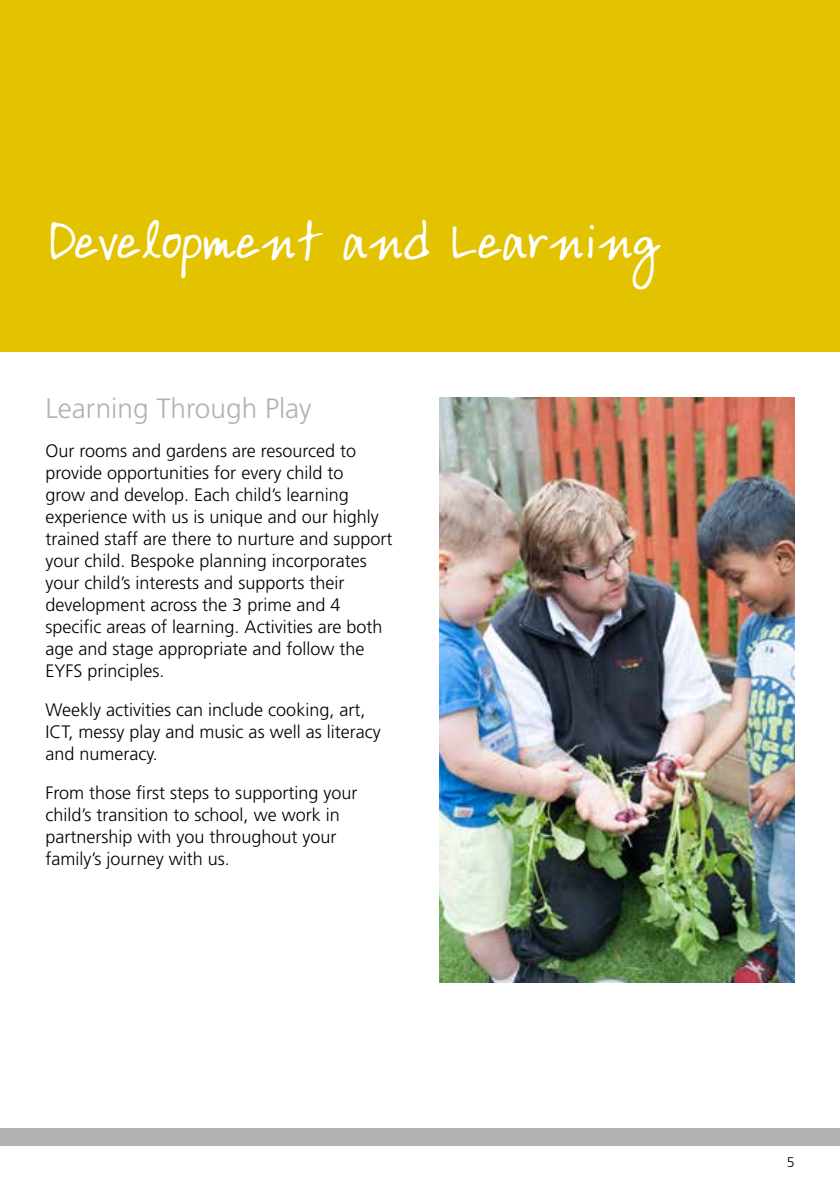
<style>
.page{position:relative;width:840px;height:1191px;background:#fff}
.page>*{position:absolute;margin:0;border:0;box-sizing:border-box;transform-origin:0 0}
.t1{font:48px "Lumpy";color:#fff}
.t2{font:300 28px "Frutiger";color:#b3b2b2}
.t3{font:300 18px/22px "Frutiger";color:#000}
.t4{font:300 14px "Frutiger";color:#000}
</style>
<div class="page">
<div style="left:0;top:0;width:839px;height:351px;background:#e3c300"></div>
<div style="left:0;top:1128px;width:839px;height:17px;background:#b3b2b2"></div>
<img style="left:439px;top:397px;width:355px;height:585px">
<h1 class="t1" style="left:45px;top:213px;width:616px">Development and Learning</h1>
<h2 class="t2" style="left:45px;top:392px;width:268px">Learning Through Play</h2>
<p class="t3" style="left:45px;top:440px;width:348px">Our rooms and gardens are resourced to provide opportunities for every child to<br>grow and develop. Each child’s learning experience with us is unique and our highly trained staff are there to nurture and support your child. Bespoke planning incorporates your child’s interests and supports their development across the 3 prime and 4 specific areas of learning. Activities are both age and stage appropriate and follow the EYFS principles.</p>
<p class="t3" style="left:45px;top:699px;width:336px">Weekly activities can include cooking, art,<br>ICT, messy play and music as well as literacy and numeracy.</p>
<p class="t3" style="left:45px;top:782px;width:313px">From those first steps to supporting your child’s transition to school, we work in partnership with you throughout your family’s journey with us.</p>
<p class="t4" style="left:786px;top:1154px;width:9px">5</p>
</div>
